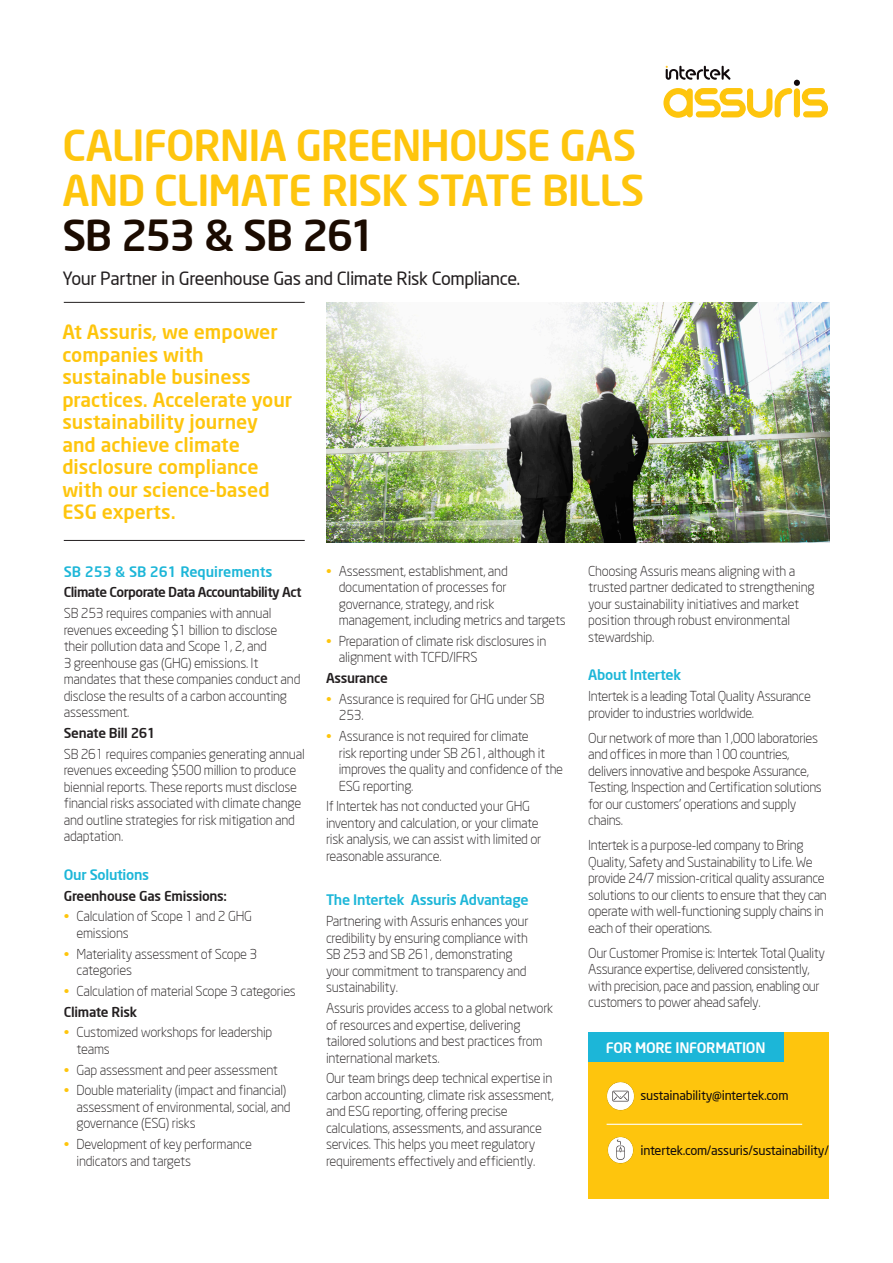
<style>
.page{position:relative;width:893px;height:1263px;background:#fff}
.page>*{position:absolute;margin:0;border:0;box-sizing:border-box;transform-origin:0 0}
.t1{font:500 42px/45px "Neo Sans";letter-spacing:-.03em;color:#fec50d}
.Introduction_Paragraph{font:500 19.5px/22.5px "Neo Sans";color:#fec50d}
.t2{font:18px "Neo Sans";letter-spacing:-.025em;color:#231f20}
.Body_Text{font:500 14.25px "Neo Sans";letter-spacing:-.02em;color:#1cb6d8}
.Subheading{font:500 14.25px "Neo Sans";color:#1cb6d8}
.More_Information{font:500 14.25px "Neo Sans";letter-spacing:-.02em;color:#fff}
.Subheading-2{font:500 14.25px "Neo Sans";letter-spacing:-.02em;color:#1cb6d8}
.Body_Text-2{font:300 13.5px/16.5px "Neo Sans";letter-spacing:-.02em;color:#231f20}
.Body_Text-3{font:500 13.5px "Neo Sans";letter-spacing:-.02em;color:#231f20}
.Body_Text-4{font:500 13.5px "Neo Sans";letter-spacing:-.04em;color:#231f20}
.Contact_Details{font:12.75px "Neo Sans";letter-spacing:-.02em;color:#110a0c}
.s1{color:#1b0b00}
.s2{color:#fec50d}
</style>
<div class="page">
<hr style="left:64px;top:302px;width:241px;height:1px;background:#231f20">
<hr style="left:64px;top:540px;width:241px;height:1px;background:#231f20">
<svg style="left:663px;top:66px;width:165px;height:52px"></svg>
<img style="left:326px;top:303px;width:503px;height:240px">
<div style="left:588px;top:1032px;width:241px;height:167px;background:#fec50d"></div>
<div style="left:588px;top:1032px;width:196px;height:30px;background:#1cb6d8"></div>
<img style="left:606px;top:1082px;width:29px;height:28px">
<img style="left:607px;top:1137px;width:27px;height:26px">
<hr style="left:607px;top:1124px;width:195px;height:1px;background:#fff">
<p class="t1" style="left:62px;top:122px;width:584px">CALIFORNIA GREENHOUSE GAS<br>AND CLIMATE RISK STATE BILLS<br><span class="s1">SB 253 &amp; SB 261</span></p>
<p class="t2" style="left:62px;top:267px;width:460px">Your Partner in Greenhouse Gas and Climate Risk Compliance.</p>
<p class="Introduction_Paragraph" style="left:62px;top:320px;width:231px">At Assuris, we empower companies with sustainable business practices. Accelerate your sustainability journey and achieve climate disclosure compliance with our science-based<br>ESG experts.</p>
<p class="Subheading" style="left:64px;top:562px;width:210px">SB 253 &amp; SB 261 Requirements</p>
<p class="Body_Text-4" style="left:64px;top:584px;width:239px">Climate Corporate Data Accountability Act</p>
<p class="Body_Text-2" style="left:64px;top:605px;width:238px">SB 253 requires companies with annual revenues exceeding $1 billion to disclose their pollution data and Scope 1, 2, and<br>3 greenhouse gas (GHG) emissions. It mandates that these companies conduct and disclose the results of a carbon accounting assessment.</p>
<p class="Body_Text-3" style="left:64px;top:724px;width:93px">Senate Bill 261</p>
<p class="Body_Text-2" style="left:64px;top:745px;width:242px">SB 261 requires companies generating annual revenues exceeding $500 million to produce biennial reports. These reports must disclose financial risks associated with climate change and outline strategies for risk mitigation and adaptation.</p>
<p class="Subheading-2" style="left:64px;top:866px;width:87px">Our Solutions</p>
<p class="Body_Text-3" style="left:64px;top:887px;width:165px">Greenhouse Gas Emissions:</p>
<p class="Body_Text-2" style="left:77px;top:908px;width:177px;text-indent:-13px"><span class="s2">•</span> Calculation of Scope 1 and 2 GHG emissions</p>
<p class="Body_Text-2" style="left:77px;top:945px;width:182px;text-indent:-13px"><span class="s2">•</span> Materiality assessment of Scope 3 categories</p>
<p class="Body_Text-2" style="left:64px;top:983px;width:234px"><span class="s2">•</span> Calculation of material Scope 3 categories</p>
<p class="Body_Text-3" style="left:64px;top:1003px;width:75px">Climate Risk</p>
<p class="Body_Text-2" style="left:77px;top:1024px;width:197px;text-indent:-13px"><span class="s2">•</span> Customized workshops for leadership teams</p>
<p class="Body_Text-2" style="left:64px;top:1061px;width:216px"><span class="s2">•</span> Gap assessment and peer assessment</p>
<p class="Body_Text-2" style="left:77px;top:1082px;width:216px;text-indent:-13px"><span class="s2">•</span> Double materiality (impact and financial) assessment of environmental, social, and governance (ESG) risks</p>
<p class="Body_Text-2" style="left:77px;top:1136px;width:177px;text-indent:-13px"><span class="s2">•</span> Development of key performance indicators and targets</p>
<p class="Body_Text-2" style="left:339px;top:562px;width:229px;text-indent:-13px"><span class="s2">•</span> Assessment, establishment, and documentation of processes for governance, strategy, and risk management, including metrics and targets</p>
<p class="Body_Text-2" style="left:339px;top:633px;width:209px;text-indent:-13px"><span class="s2">•</span> Preparation of climate risk disclosures in alignment with TCFD/IFRS</p>
<p class="Body_Text-3" style="left:326px;top:670px;width:63px">Assurance</p>
<p class="Body_Text-2" style="left:339px;top:691px;width:207px;text-indent:-13px"><span class="s2">•</span> Assurance is required for GHG under SB<br>253.</p>
<p class="Body_Text-2" style="left:339px;top:728px;width:226px;text-indent:-13px"><span class="s2">•</span> Assurance is not required for climate<br>risk reporting under SB 261, although it improves the quality and confidence of the ESG reporting.</p>
<p class="Body_Text-2" style="left:326px;top:798px;width:217px">If Intertek has not conducted your GHG inventory and calculation, or your climate risk analysis, we can assist with limited or reasonable assurance.</p>
<p class="Body_Text" style="left:326px;top:891px;width:204px">The Intertek Assuris Advantage</p>
<p class="Body_Text-2" style="left:326px;top:913px;width:204px">Partnering with Assuris enhances your credibility by ensuring compliance with SB 253 and SB 261, demonstrating your commitment to transparency and sustainability.</p>
<p class="Body_Text-2" style="left:326px;top:1000px;width:229px">Assuris provides access to a global network of resources and expertise, delivering tailored solutions and best practices from international markets.</p>
<p class="Body_Text-2" style="left:326px;top:1070px;width:229px">Our team brings deep technical expertise in carbon accounting, climate risk assessment, and ESG reporting, offering precise calculations, assessments, and assurance services. This helps you meet regulatory requirements effectively and efficiently.</p>
<p class="Body_Text-2" style="left:588px;top:562px;width:228px">Choosing Assuris means aligning with a trusted partner dedicated to strengthening your sustainability initiatives and market position through robust environmental stewardship.</p>
<p class="Body_Text" style="left:588px;top:666px;width:95px">About Intertek</p>
<p class="Body_Text-2" style="left:588px;top:688px;width:224px">Intertek is a leading Total Quality Assurance provider to industries worldwide.</p>
<p class="Body_Text-2" style="left:588px;top:729px;width:235px">Our network of more than 1,000 laboratories and offices in more than 100 countries, delivers innovative and bespoke Assurance, Testing, Inspection and Certification solutions for our customers’ operations and supply chains.</p>
<p class="Body_Text-2" style="left:588px;top:837px;width:240px">Intertek is a purpose-led company to Bring Quality, Safety and Sustainability to Life. We provide 24/7 mission-critical quality assurance solutions to our clients to ensure that they can operate with well-functioning supply chains in each of their operations.</p>
<p class="Body_Text-2" style="left:588px;top:944px;width:238px">Our Customer Promise is: Intertek Total Quality Assurance expertise, delivered consistently, with precision, pace and passion, enabling our customers to power ahead safely.</p>
<p class="More_Information" style="left:606px;top:1039px;width:161px">FOR MORE INFORMATION</p>
<p class="Contact_Details" style="left:641px;top:1087px;width:149px">sustainability@intertek.com</p>
<p class="Contact_Details" style="left:640px;top:1143px;width:190px">intertek.com/assuris/sustainability/</p>
</div>
